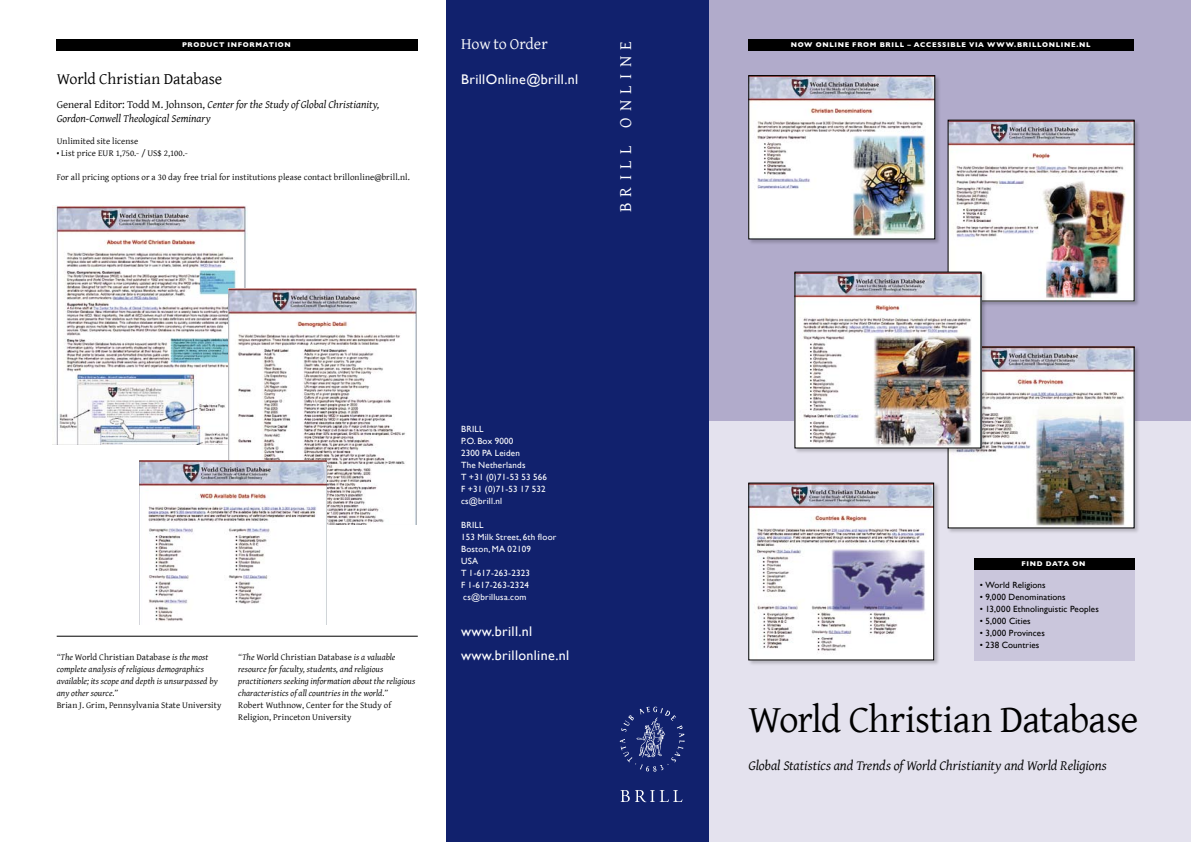
<style>
.page{position:relative;width:1191px;height:842px;background:#fff}
.page>*{position:absolute;margin:0;border:0;box-sizing:border-box;transform-origin:0 0}
.t1{font:39px "Gentium";letter-spacing:-.015em;color:#000}
.t2{font:17.5px "Gentium";letter-spacing:.36em;color:#fff}
.t3{font:16px "Gentium";color:#000}
.t4{font:16px "Gentium";color:#fff}
.t5{font:italic 14px "Gentium";letter-spacing:-.005em;color:#000}
.t6{font:14px/24px "Gill Sans";letter-spacing:.025em;color:#fff}
.t7{font:italic 11px/14px "Gentium";letter-spacing:-.005em;color:#000}
.t8{font:italic 9px/12px "Gentium";letter-spacing:.005em;color:#000}
.t9{font:9px/12px "Gentium";letter-spacing:.005em;color:#000}
.t10{font:9px/12px "Gill Sans";letter-spacing:.025em;color:#fff}
.t11{font:9px "Gill Sans";letter-spacing:.015em;color:#000}
.t12{font:700 7px "Gill Sans";letter-spacing:.095em;color:#fff}
.s1{font-style:normal}
</style>
<div class="page">
<div style="left:584px;top:421px;width:607px;height:421px;background:#e4e2ee"></div>
<div style="left:705px;top:0;width:486px;height:421px;background:#b1abcb"></div>
<div style="left:581px;top:0;width:128px;height:842px;background:#11216d"></div>
<svg style="left:620px;top:790px;width:62px;height:12px"></svg>
<svg style="left:620px;top:707px;width:64px;height:65px"></svg>
<div style="left:447px;top:0;width:162px;height:842px;background:#11216d"></div>
<div style="left:57px;top:40px;width:361px;height:11px;background:#000"></div>
<div style="left:748px;top:40px;width:386px;height:11px;background:#000"></div>
<img style="left:55px;top:206px;width:192px;height:238px">
<img style="left:228px;top:288px;width:188px;height:237px">
<img style="left:139px;top:461px;width:187px;height:163px">
<hr style="left:57px;top:636px;width:361px;height:1px;background:#000">
<div style="left:747px;top:74px;width:194px;height:171px;background:#000;opacity:.2"></div>
<img style="left:750px;top:77px;width:183px;height:160px">
<div style="left:748px;top:75px;width:187px;height:164px;border:1px solid #000"></div>
<div style="left:974px;top:564px;width:160px;height:96px;background:#cac6dc"></div>
<div style="left:974px;top:558px;width:160px;height:12px;background:#000"></div>
<div style="left:947px;top:119px;width:193px;height:189px;background:#000;opacity:.2"></div>
<img style="left:950px;top:122px;width:182px;height:177px">
<div style="left:947px;top:346px;width:193px;height:188px;background:#000;opacity:.2"></div>
<img style="left:950px;top:349px;width:182px;height:177px">
<div style="left:747px;top:482px;width:193px;height:185px;background:#000;opacity:.2"></div>
<img style="left:750px;top:485px;width:181px;height:173px">
<div style="left:794px;top:271px;width:193px;height:184px;background:#000;opacity:.2"></div>
<img style="left:797px;top:274px;width:182px;height:172px">
<h3 class="t4" style="left:461px;top:32px;width:88px">How to Order</h3>
<h3 class="t6" style="left:461px;top:67px;width:119px">BrillOnline@brill.nl</h3>
<h2 class="t2" style="left:612px;top:212px;width:173px;rotate:-90deg">brill online</h2>
<p class="t12" style="left:182px;top:41px;width:110px">PRODUCT INFORMATION</p>
<p class="t12" style="left:791px;top:41px;width:69px">NOW ONLINE FROM</p>
<p class="t12" style="left:879px;top:41px;width:41px">BRI LL – ACC</p>
<p class="t12" style="left:932px;top:41px;width:66px">ESSI BLE VIA WWW</p>
<p class="t12" style="left:1014px;top:41px;width:77px">.BRILLONLINE.NL</p>
<h3 class="t3" style="left:57px;top:67px;width:167px">World Christian Database</h3>
<p class="t7" style="left:57px;top:97px;width:324px"><span class="s1">General Editor: Todd M. Johnson,</span> Center for the Study of Global Christianity,<br>Gordon-Conwell Theological Seminary</p>
<p class="t9" style="left:57px;top:135px;width:83px">Unlimited site license</p>
<p class="t9" style="left:57px;top:147px;width:133px">• List price EUR 1,750.- / US$ 2,100.-</p>
<p class="t9" style="left:57px;top:171px;width:355px">For all pricing options or a 30 day free trial for institutions please contact brillonline@brill.nl.</p>
<p class="t8" style="left:57px;top:651px;width:162px">“The <span class="s1">World Christian Database</span> is the most complete analysis of religious demographics available; its scope and depth is unsurpassed by any other source.”</p>
<p class="t9" style="left:57px;top:699px;width:166px">Brian J. Grim, Pennsylvania State University</p>
<p class="t8" style="left:238px;top:651px;width:179px">“The <span class="s1">World Christian Database</span> is a valuable resource for faculty, students, and religious practitioners seeking information about the religious characteristics of all countries in the world.”</p>
<p class="t9" style="left:238px;top:699px;width:154px">Robert Wuthnow, Center for the Study of<br>Religion, Princeton University</p>
<p class="t10" style="left:461px;top:423px;width:87px">BRILL<br>P.O. Box 9000<br>2300 PA Leiden<br>The Netherlands<br>T +31 (0)71-53 53 566<br>F +31 (0)71-53 17 532 cs@brill.nl</p>
<p class="t10" style="left:461px;top:519px;width:97px">BRILL<br>153 Milk Street, 6th floor<br>Boston, MA 02109<br>USA<br>T 1-617-263-2323<br>F 1-617-263-2324 cs@brillusa.com</p>
<h3 class="t6" style="left:461px;top:619px;width:110px">www.brill.nl www.brillonline.nl</h3>
<p class="t12" style="left:1021px;top:560px;width:65px">FIND DATA ON</p>
<p class="t11" style="left:979px;top:580px;width:67px">• World Religions</p>
<p class="t11" style="left:979px;top:592px;width:87px">• 9,000 Denominations</p>
<p class="t11" style="left:979px;top:604px;width:121px">• 13,000 Ethnolinguistic Peoples</p>
<p class="t11" style="left:979px;top:616px;width:52px">• 5,000 Cities</p>
<p class="t11" style="left:979px;top:628px;width:67px">• 3,000 Provinces</p>
<p class="t11" style="left:979px;top:640px;width:61px">• 238 Countries</p>
<h1 class="t1" style="left:748px;top:691px;width:391px">World Christian Database</h1>
<h3 class="t5" style="left:748px;top:755px;width:359px">Global Statistics and Trends of World Christianity and World Religions</h3>
</div>
